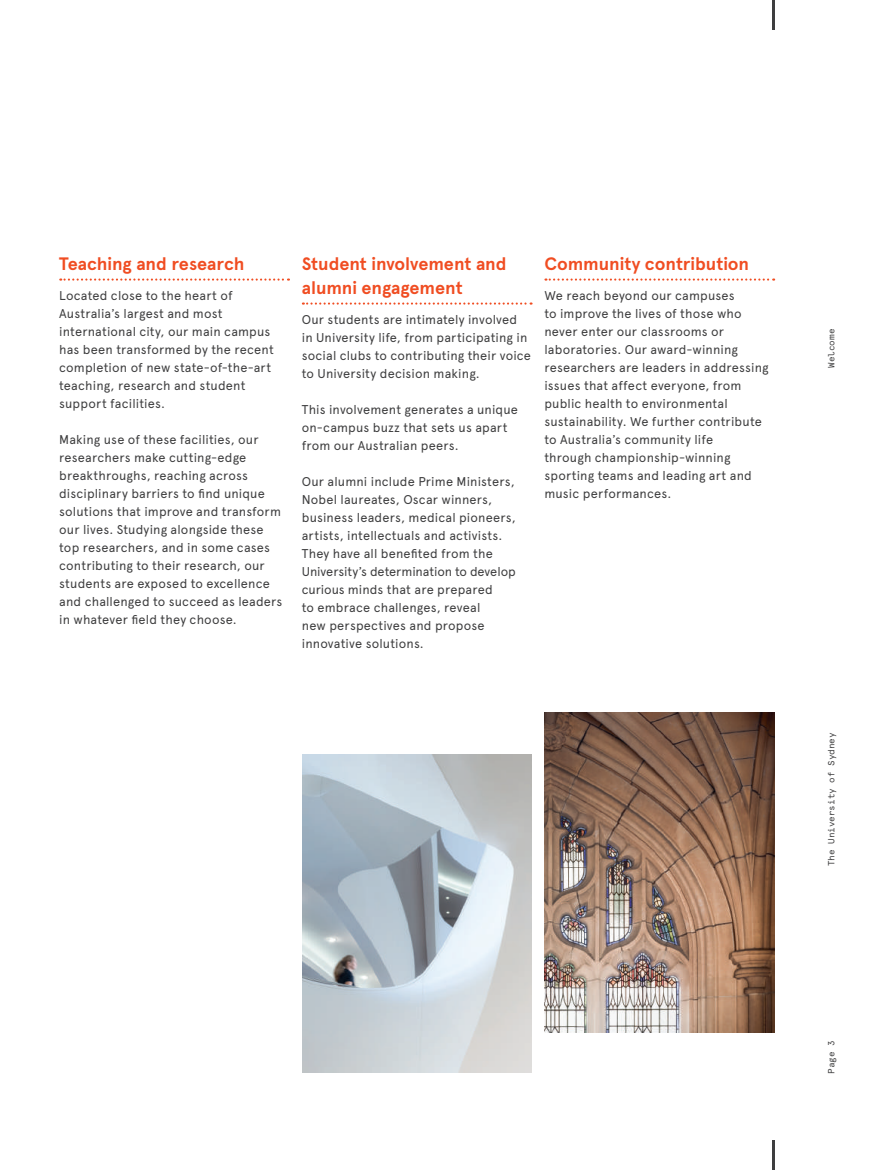
<style>
.page{position:relative;width:893px;height:1170px;background:#fff}
.page>*{position:absolute;margin:0;border:0;box-sizing:border-box;transform-origin:0 0}
.t1{font:700 18px/24px "Apercu Pro";letter-spacing:-.005em;color:#f04d22}
.t2{font:12.75px/18px "Apercu Pro";letter-spacing:.015em;color:#3e3e3f}
.t3{font:9px "Apercu Pro Mono";color:#3e3e3f}
</style>
<div class="page">
<svg style="left:60px;top:279px;width:229px;height:2px"></svg>
<svg style="left:303px;top:303px;width:229px;height:2px"></svg>
<svg style="left:545px;top:279px;width:229px;height:2px"></svg>
<img style="left:544px;top:713px;width:230px;height:319px">
<img style="left:302px;top:755px;width:230px;height:317px">
<hr style="left:773px;top:1140px;width:2px;height:30px;background:#3e3e3f">
<hr style="left:773px;top:0;width:2px;height:30px;background:#3e3e3f">
<h1 class="t1" style="left:59px;top:251px;width:187px">Teaching and research</h1>
<p class="t2" style="left:59px;top:286px;width:216px">Located close to the heart of<br>Australia’s largest and most international city, our main campus has been transformed by the recent completion of new state-of-the-art teaching, research and student support facilities.</p>
<p class="t2" style="left:59px;top:430px;width:225px">Making use of these facilities, our researchers make cutting-edge breakthroughs, reaching across disciplinary barriers to find unique solutions that improve and transform our lives. Studying alongside these top researchers, and in some cases contributing to their research, our students are exposed to excellence and challenged to succeed as leaders in whatever field they choose.</p>
<h1 class="t1" style="left:302px;top:251px;width:206px">Student involvement and alumni engagement</h1>
<p class="t2" style="left:302px;top:310px;width:231px">Our students are intimately involved in University life, from participating in social clubs to contributing their voice to University decision making.</p>
<p class="t2" style="left:302px;top:400px;width:218px">This involvement generates a unique on-campus buzz that sets us apart from our Australian peers.</p>
<p class="t2" style="left:302px;top:472px;width:215px">Our alumni include Prime Ministers, Nobel laureates, Oscar winners, business leaders, medical pioneers, artists, intellectuals and activists.<br>They have all benefited from the University’s determination to develop curious minds that are prepared<br>to embrace challenges, reveal<br>new perspectives and propose innovative solutions.</p>
<h1 class="t1" style="left:544px;top:251px;width:206px">Community contribution</h1>
<p class="t2" style="left:544px;top:286px;width:226px">We reach beyond our campuses<br>to improve the lives of those who never enter our classrooms or laboratories. Our award-winning researchers are leaders in addressing issues that affect everyone, from public health to environmental sustainability. We further contribute to Australia’s community life<br>through championship-winning sporting teams and leading art and music performances.</p>
<p class="t3" style="left:825px;top:368px;width:41px;rotate:-90deg">Welcome</p>
<p class="t3" style="left:825px;top:866px;width:135px;rotate:-90deg">The University of Sydney</p>
<p class="t3" style="left:825px;top:1074px;width:35px;rotate:-90deg">Page 3</p>
</div>
